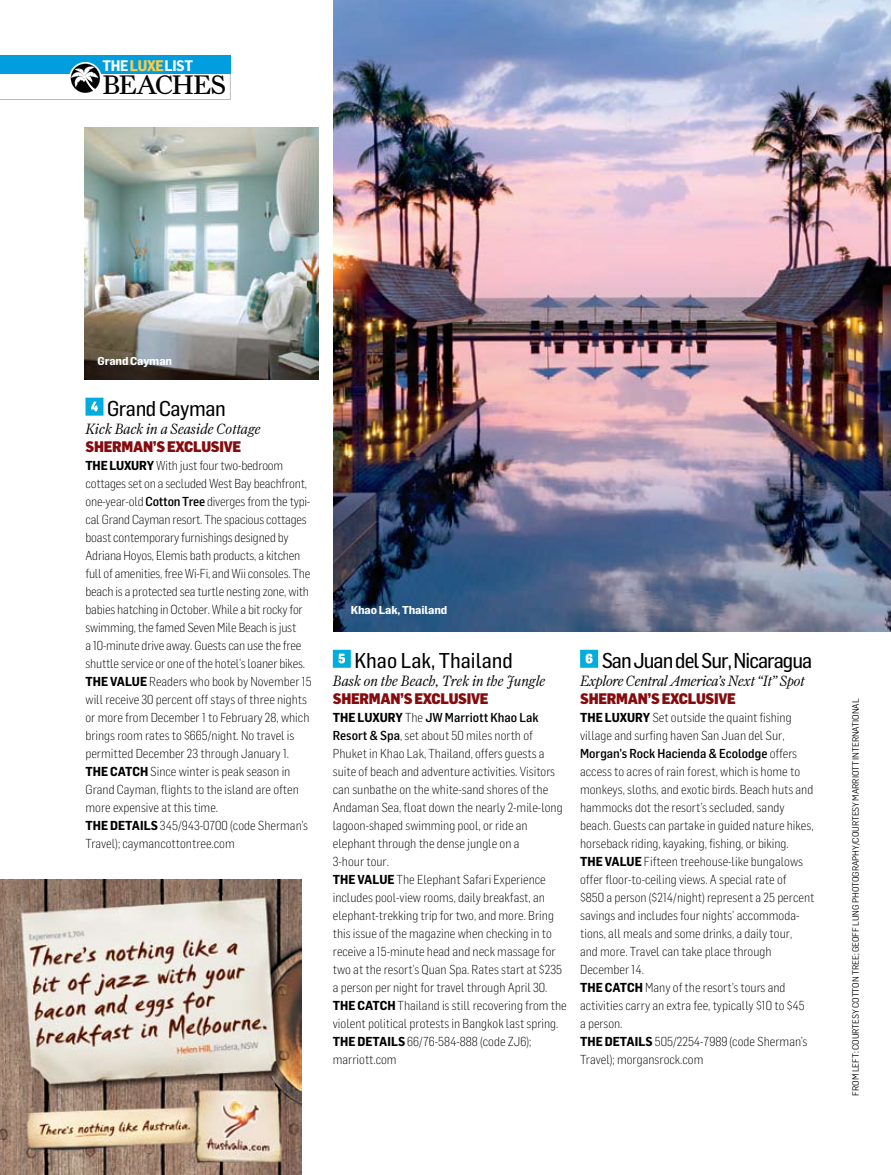
<style>
.page{position:relative;width:891px;height:1175px;background:#fff}
.page>*{position:absolute;margin:0;border:0;box-sizing:border-box;transform-origin:0 0}
.t1{font:27px "Farnham Display";letter-spacing:-.035em;color:#000}
.t2{font:21px "Flama Semicond Basic";letter-spacing:-.045em;color:#000}
.t3{font:21px "Flama Semicond Basic";color:#000}
.t4{font:21px "Flama Semicond Basic";letter-spacing:-.02em;color:#000}
.t5{font:italic 300 15px "Farnham Display";letter-spacing:-.01em;color:#000}
.t6{font:900 15px "Flama Semicond";letter-spacing:-.02em;color:#850c0e}
.t7{font:700 15px "Flama Semicond";letter-spacing:-.015em;color:#fff}
.t8{font:300 12.75px/18px "Flama Semicond";color:#000}
.t9{font:700 11.25px "Flama Semicond";letter-spacing:-.01em;color:#fff;scale:1.06 1}
.t10{font:9px "Flama Semicond";letter-spacing:-.01em;color:#000;scale:1.06 1}
.s1{color:#ffcc46}
.s2{font-weight:700}
.s3{font-weight:500}
</style>
<div class="page">
<svg style="left:86px;top:398px;width:18px;height:18px"></svg>
<svg style="left:333px;top:650px;width:18px;height:18px"></svg>
<svg style="left:580px;top:650px;width:18px;height:18px"></svg>
<div style="left:0;top:55px;width:230px;height:18px;background:#009ddf"></div>
<svg style="left:0;top:60px;width:231px;height:40px"></svg>
<img style="left:333px;top:0;width:558px;height:632px">
<img style="left:84px;top:127px;width:234px;height:252px">
<img style="left:0;top:879px;width:302px;height:295px">
<p class="t7" style="left:102px;top:57px;width:92px">THE <span class="s1">LUXE</span> LIST</p>
<h1 class="t1" style="left:102px;top:68px;width:125px">BEACHES</h1>
<p class="t9" style="left:98px;top:354px;width:72px">Grand Cayman</p>
<h2 class="t4" style="left:107px;top:396px;width:120px">Grand Cayman</h2>
<p class="t5" style="left:86px;top:419px;width:177px">Kick Back in a Seaside Cottage</p>
<p class="t6" style="left:86px;top:437px;width:157px">SHERMAN’S EXCLUSIVE</p>
<p class="t8" style="left:86px;top:456px;width:228px"><span class="s2">THE LUXURY</span> With just four two-bedroom cottages set on a secluded West Bay beachfront, one-year-old <span class="s3">Cotton Tree</span> diverges from the typi&shy;cal Grand Cayman resort. The spacious cottages boast contemporary furnishings designed by Adriana Hoyos, Elemis bath products, a kitchen full of amenities, free Wi-Fi, and Wii consoles. The beach is a protected sea turtle nesting zone, with babies hatching in October. While a bit rocky for swimming, the famed Seven Mile Beach is just<br>a 10-minute drive away. Guests can use the free shuttle service or one of the hotel’s loaner bikes.<br><span class="s2">THE VALUE</span> Readers who book by November 15 will receive 30 percent off stays of three nights or more from December 1 to February 28, which brings room rates to $665/night. No travel is permitted December 23 through January 1.<br><span class="s2">THE CATCH</span> Since winter is peak season in Grand Cayman, flights to the island are often more expensive at this time.<br><span class="s2">THE DETAILS</span> 345/943-0700 (code Sherman’s Travel); caymancottontree.com</p>
<p class="t9" style="left:351px;top:603px;width:93px">Khao Lak, Thailand</p>
<h2 class="t3" style="left:354px;top:648px;width:160px">Khao Lak, Thailand</h2>
<p class="t5" style="left:333px;top:671px;width:214px">Bask on the Beach, Trek in the Jungle</p>
<p class="t6" style="left:333px;top:689px;width:157px">SHERMAN’S EXCLUSIVE</p>
<p class="t8" style="left:333px;top:708px;width:236px"><span class="s2">THE LUXURY</span> The <span class="s3">JW Marriott Khao Lak Resort &amp; Spa</span>, set about 50 miles north of Phuket in Khao Lak, Thailand, offers guests a suite of beach and adventure activities. Visitors can sunbathe on the white-sand shores of the Andaman Sea, float down the nearly 2-mile-long lagoon-shaped swimming pool, or ride an elephant through the dense jungle on a<br>3-hour tour.<br><span class="s2">THE VALUE</span> The Elephant Safari Experience includes pool-view rooms, daily breakfast, an elephant-trekking trip for two, and more. Bring this issue of the magazine when checking in to receive a 15-minute head and neck massage for two at the resort’s Quan Spa. Rates start at $235 a person per night for travel through April 30.<br><span class="s2">THE CATCH</span> Thailand is still recovering from the violent political protests in Bangkok last spring.<br><span class="s2">THE DETAILS</span> 66/76-584-888 (code ZJ6); marriott.com</p>
<h2 class="t2" style="left:602px;top:648px;width:212px">San Juan del Sur, Nicaragua</h2>
<p class="t5" style="left:580px;top:671px;width:226px">Explore Central America’s Next “It” Spot</p>
<p class="t6" style="left:580px;top:689px;width:157px">SHERMAN’S EXCLUSIVE</p>
<p class="t8" style="left:580px;top:708px;width:236px"><span class="s2">THE LUXURY</span> Set outside the quaint fishing village and surfing haven San Juan del Sur, <span class="s3">Morgan’s Rock Hacienda &amp; Ecolodge</span> offers access to acres of rain forest, which is home to monkeys, sloths, and exotic birds. Beach huts and hammocks dot the resort’s secluded, sandy beach. Guests can partake in guided nature hikes, horseback riding, kayaking, fishing, or biking.<br><span class="s2">THE VALUE</span> Fifteen treehouse-like bungalows offer floor-to-ceiling views. A special rate of<br>$850 a person ($214/night) represent a 25 percent savings and includes four nights’ accommoda&shy;tions, all meals and some drinks, a daily tour,<br>and more. Travel can take place through December 14.<br><span class="s2">THE CATCH</span> Many of the resort’s tours and activities carry an extra fee, typically $10 to $45<br>a person.<br><span class="s2">THE DETAILS</span> 505/2254-7989 (code Sherman’s Travel); morgansrock.com</p>
<p class="t10" style="left:850px;top:1095px;width:376px;rotate:-90deg">FROM LEFT: COURTESY COTTON TREE; GEOFF LUNG PHOTOGRAPHY/COURTESY MARRIOTT INTERNATIONAL</p>
</div>
